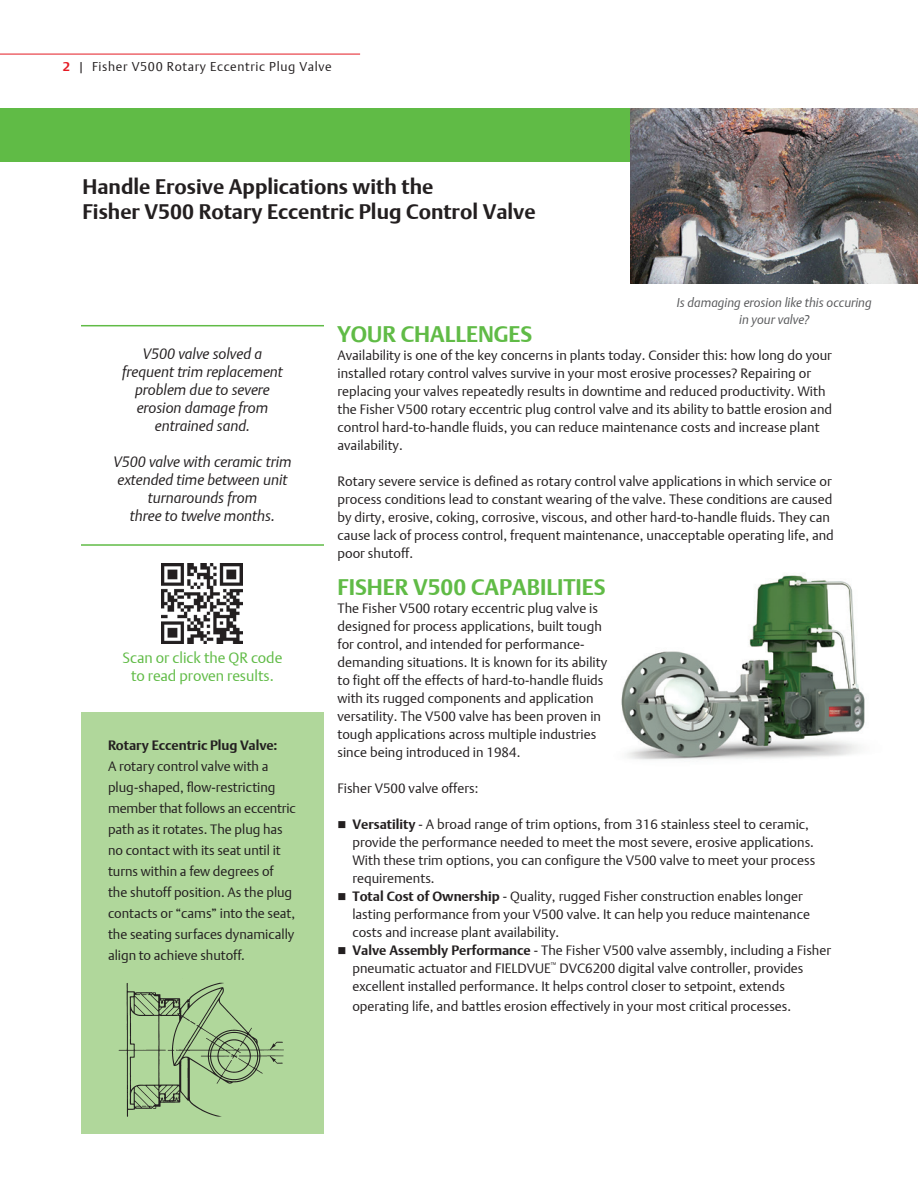
<style>
.page{position:relative;width:918px;height:1188px;background:#fff}
.page>*{position:absolute;margin:0;border:0;box-sizing:border-box;transform-origin:0 0}
.t1{font:700 22.5px "DTL Argo T";color:#60bb46}
.t2{font:700 21px/25.2px "DTL Argo T";color:#231f20}
.t3{font:italic 15px "DTL Argo T Light";color:#231f20}
.t4{font:15px "DTL Argo T Light";color:#60bb46}
.body_copy{font:13.5px/18px "DTL Argo T Light";color:#231f20}
.t5{font:700 13.5px/21px "DTL Argo T";color:#231f20}
.t6{font:italic 12.75px "DTL Argo T Light";color:#57585a}
.t7{font:12.75px "DTL Argo T Light";letter-spacing:.05em;color:#231f20}
.s1{font-family:"DTL Argo T";font-weight:700;color:#e51a23}
.s2{font-family:"DTL Argo T Light";font-weight:400}
.s3{font-family:"DTL Argo T";font-weight:700}
</style>
<div class="page">
<hr style="left:0;top:54px;width:360px;height:1px;background:#e51a23">
<div style="left:0;top:108px;width:918px;height:54px;background:#60bb46"></div>
<img style="left:631px;top:108px;width:287px;height:176px">
<hr style="left:81px;top:325px;width:243px;height:1px;background:#60bb46">
<hr style="left:81px;top:544px;width:243px;height:2px;background:#60bb46">
<img style="left:161px;top:563px;width:81px;height:81px">
<img style="left:621px;top:575px;width:244px;height:185px">
<div style="left:81px;top:713px;width:243px;height:421px;background:#b0d79b"></div>
<img style="left:118px;top:982px;width:166px;height:135px">
<p class="t7" style="left:63px;top:59px;width:270px"><span class="s1">2</span> | Fisher V500 Rotary Eccentric Plug Valve</p>
<p class="t2" style="left:82px;top:174px;width:455px">Handle Erosive Applications with the<br>Fisher V500 Rotary Eccentric Plug Control Valve</p>
<p class="t3" style="left:143px;top:345px;width:121px">V500 valve solved a</p>
<p class="t3" style="left:122px;top:363px;width:162px">frequent trim replacement</p>
<p class="t3" style="left:135px;top:381px;width:136px">problem due to severe</p>
<p class="t3" style="left:137px;top:399px;width:133px">erosion damage from</p>
<p class="t3" style="left:155px;top:417px;width:97px">entrained sand.</p>
<p class="t3" style="left:113px;top:453px;width:180px">V500 valve with ceramic trim</p>
<p class="t3" style="left:117px;top:471px;width:172px">extended time between unit</p>
<p class="t3" style="left:148px;top:489px;width:111px">turnarounds from</p>
<p class="t3" style="left:130px;top:507px;width:147px">three to twelve months.</p>
<p class="t4" style="left:122px;top:649px;width:162px">Scan or click the QR code</p>
<p class="t4" style="left:131px;top:667px;width:144px">to read proven results.</p>
<p class="t5" style="left:108px;top:735px;width:171px">Rotary Eccentric Plug Valve:<br><span class="s2">A rotary control valve with a</span></p>
<p class="body_copy" style="left:108px;top:778px;width:169px">plug-shaped, flow-restricting</p>
<p class="body_copy" style="left:108px;top:799px;width:189px">member that follows an eccentric</p>
<p class="body_copy" style="left:108px;top:820px;width:176px">path as it rotates. The plug has</p>
<p class="body_copy" style="left:108px;top:841px;width:174px">no contact with its seat until it</p>
<p class="body_copy" style="left:108px;top:862px;width:167px">turns within a few degrees of</p>
<p class="body_copy" style="left:108px;top:883px;width:186px">the shutoff position. As the plug</p>
<p class="body_copy" style="left:108px;top:904px;width:189px">contacts or “cams” into the seat,</p>
<p class="body_copy" style="left:108px;top:925px;width:188px">the seating surfaces dynamically</p>
<p class="body_copy" style="left:108px;top:946px;width:138px">align to achieve shutoff.</p>
<p class="t6" style="left:677px;top:295px;width:196px">Is damaging erosion like this occuring</p>
<p class="t6" style="left:739px;top:312px;width:72px">in your valve?</p>
<p class="t1" style="left:338px;top:321px;width:196px">YOUR CHALLENGES</p>
<p class="body_copy" style="left:338px;top:346px;width:496px">Availability is one of the key concerns in plants today. Consider this: how long do your installed rotary control valves survive in your most erosive processes? Repairing or replacing your valves repeatedly results in downtime and reduced productivity. With the Fisher V500 rotary eccentric plug control valve and its ability to battle erosion and control hard-to-handle fluids, you can reduce maintenance costs and increase plant availability.</p>
<p class="body_copy" style="left:338px;top:472px;width:498px">Rotary severe service is defined as rotary control valve applications in which service or process conditions lead to constant wearing of the valve. These conditions are caused by dirty, erosive, coking, corrosive, viscous, and other hard-to-handle fluids. They can cause lack of process control, frequent maintenance, unacceptable operating life, and poor shutoff.</p>
<p class="t1" style="left:338px;top:574px;width:270px">FISHER V500 CAPABILITIES</p>
<p class="body_copy" style="left:338px;top:600px;width:271px">The Fisher V500 rotary eccentric plug valve is designed for process applications, built tough for control, and intended for performance&shy;demanding situations. It is known for its ability to fight off the effects of hard-to-handle fluids with its rugged components and application versatility. The V500 valve has been proven in tough applications across multiple industries since being introduced in 1984.</p>
<p class="body_copy" style="left:338px;top:780px;width:142px">Fisher V500 valve offers:</p>
<p class="body_copy" style="left:352px;top:816px;width:464px;text-indent:-15px">■ <span class="s3">Versatility</span> - A broad range of trim options, from 316 stainless steel to ceramic, provide the performance needed to meet the most severe, erosive applications.<br>With these trim options, you can configure the V500 valve to meet your process requirements.</p>
<p class="body_copy" style="left:352px;top:888px;width:459px;text-indent:-15px">■ <span class="s3">Total Cost of Ownership</span> - Quality, rugged Fisher construction enables longer lasting performance from your V500 valve. It can help you reduce maintenance costs and increase plant availability.</p>
<p class="body_copy" style="left:352px;top:941px;width:480px;text-indent:-15px">■ <span class="s3">Valve Assembly Performance</span> - The Fisher V500 valve assembly, including a Fisher pneumatic actuator and FIELDVUE<sup>™</sup> DVC6200 digital valve controller, provides excellent installed performance. It helps control closer to setpoint, extends operating life, and battles erosion effectively in your most critical processes.</p>
</div>
